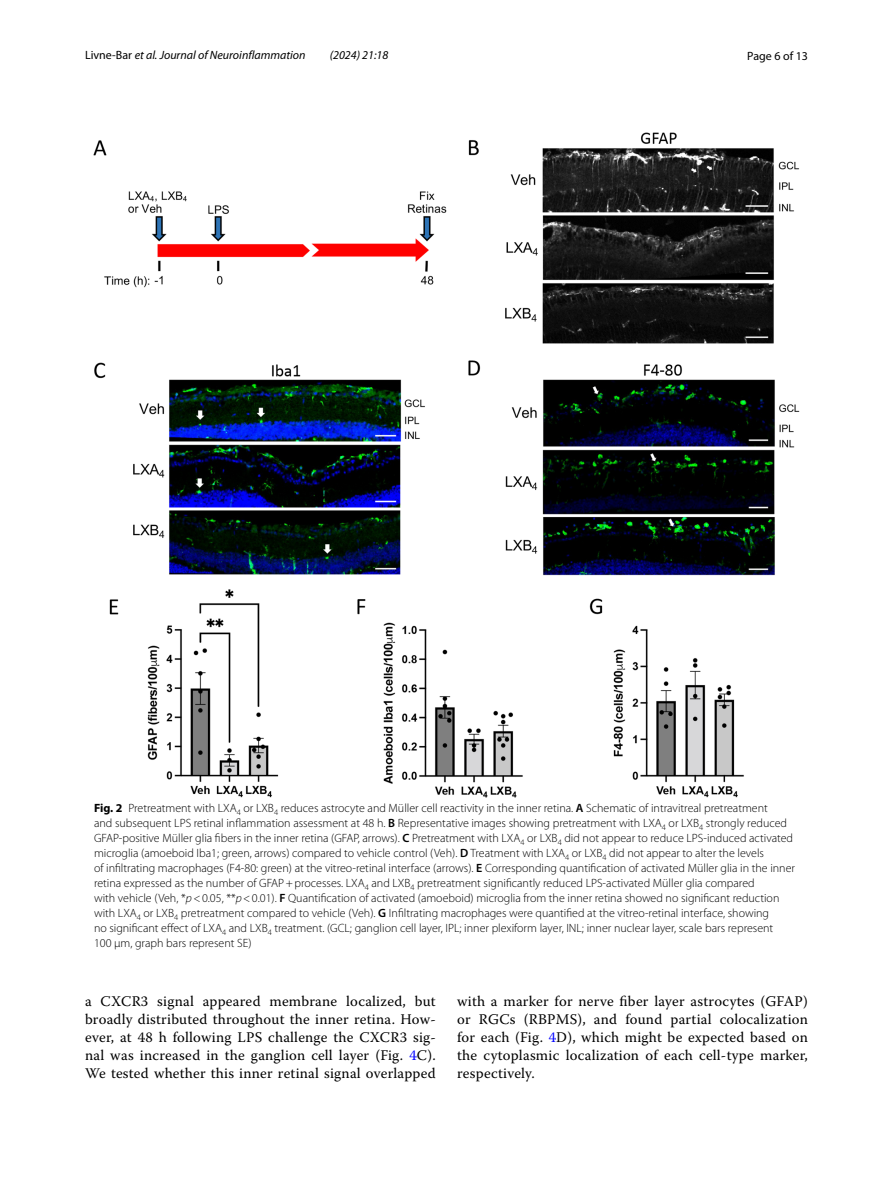
<style>
.page{position:relative;width:893px;height:1187px;background:#fff}
.page>*{position:absolute;margin:0;border:0;box-sizing:border-box;transform-origin:0 0}
.t1{font:14.7px/18px "Warnock Pro";letter-spacing:.015em;color:#000;text-align:justify}
.t2{font:300 12px/15px "Myriad Pro";color:#000}
.t3{font:italic 12px "Myriad Pro";color:#000}
.t4{font:12px "Myriad Pro";color:#000}
.s1{font-style:normal}
.s2{font-weight:700}
.s3{font-weight:600}
.s4{font-style:italic}
.s5{color:#00f}
</style>
<div class="page">
<img style="left:94px;top:133px;width:705px;height:664px">
<p class="t3" style="left:85px;top:48px;width:222px"><span class="s1">Livne‑Bar</span> et al. Journal of Neuroinflammation</p>
<p class="t3" style="left:330px;top:48px;width:60px">(2024) 21:18</p>
<p class="t4" style="left:747px;top:48px;width:62px">Page 6 of 13</p>
<p class="t2" style="left:94px;top:800px;width:702px"><span class="s2">Fig. 2</span> Pretreatment with -LXA<sub>4</sub> or -LXB<sub>4</sub> reduces astrocyte and Müller cell reactivity in the inner retina. <span class="s3">A</span> Schematic of intravitreal pretreatment<br>and subsequent LPS retinal inflammation assessment at 48 h. <span class="s3">B</span> Representative images showing pretreatment with -LXA<sub>4</sub> or -LXB<sub>4</sub> strongly reduced GFAP-positive Müller glia fibers in the inner retina (GFAP, arrows). <span class="s3">C</span> Pretreatment with -LXA<sub>4</sub> or -LXB<sub>4</sub> did not appear to reduce LPS-induced activated microglia (amoeboid Iba1; green, arrows) compared to vehicle control (Veh). <span class="s3">D</span> Treatment with -LXA<sub>4</sub> or -LXB<sub>4</sub> did not appear to alter the levels<br>of infiltrating macrophages (F4-80: green) at the vitreo-retinal interface (arrows). <span class="s3">E</span> Corresponding quantification of activated Müller glia in the inner retina expressed as the number of GFAP+processes. LXA<sub>4</sub> and -LXB<sub>4</sub> pretreatment significantly reduced LPS-activated Müller glia compared<br>with vehicle (Veh, *<span class="s4">p</span>&lt;0.05, **<span class="s4">p</span>&lt;0.01). <span class="s3">F</span> Quantification of activated (amoeboid) microglia from the inner retina showed no significant reduction with -LXA<sub>4</sub> or -LXB<sub>4</sub> pretreatment compared to vehicle (Veh). <span class="s3">G</span> Infiltrating macrophages were quantified at the vitreo-retinal interface, showing<br>no significant effect of -LXA<sub>4</sub> and -LXB<sub>4</sub> treatment. (GCL; ganglion cell layer, IPL; inner plexiform layer, INL; inner nuclear layer, scale bars represent<br>100 µm, graph bars represent SE)</p>
<p class="t1" style="left:85px;top:991px;width:352px">a CXCR3 signal appeared membrane localized, but broadly distributed throughout the inner retina. How&shy;ever, at 48 h following LPS challenge the CXCR3 sig&shy;nal was increased in the ganglion cell layer (Fig. <span class="s5">4</span>C).<br>We tested whether this inner retinal signal overlapped</p>
<p class="t1" style="left:457px;top:991px;width:352px">with a marker for nerve fiber layer astrocytes (GFAP) or RGCs (RBPMS), and found partial colocalization for each (Fig. <span class="s5">4</span>D), which might be expected based on the cytoplasmic localization of each cell-type marker, respectively.</p>
</div>
